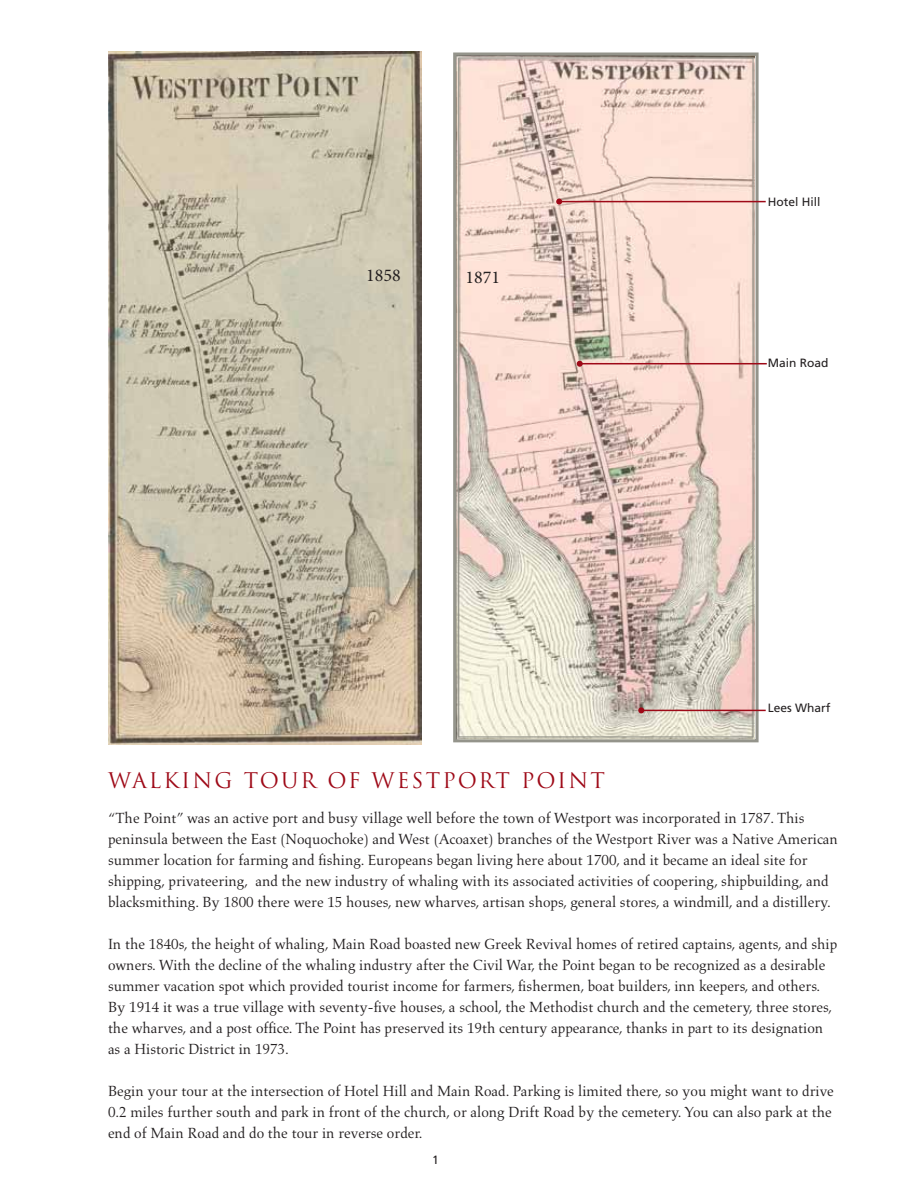
<style>
.page{position:relative;width:918px;height:1188px;background:#fff}
.page>*{position:absolute;margin:0;border:0;box-sizing:border-box;transform-origin:0 0}
.t1{font:21px "Trajan";letter-spacing:.1em;color:#9e0917}
.t2{font:18px "Minion Pro";color:#231f20}
.t3{font:15px/21px "Aldus";color:#231f20}
.t4{font:12px "Frutiger";color:#231f20}
</style>
<div class="page">
<svg style="left:453px;top:52px;width:307px;height:691px;background:#e3cec3"></svg>
<img style="left:109px;top:52px;width:313px;height:692px">
<hr style="left:580px;top:363px;width:187px;height:1px;background:#9e0917">
<svg style="left:577px;top:361px;width:6px;height:6px"></svg>
<hr style="left:641px;top:710px;width:125px;height:1px;background:#9e0917">
<svg style="left:638px;top:707px;width:6px;height:6px"></svg>
<hr style="left:559px;top:201px;width:207px;height:1px;background:#9e0917">
<svg style="left:556px;top:199px;width:6px;height:6px"></svg>
<p class="t2" style="left:366px;top:263px;width:36px">1858</p>
<p class="t2" style="left:465px;top:265px;width:36px">1871</p>
<p class="t4" style="left:768px;top:195px;width:54px">Hotel Hill</p>
<p class="t4" style="left:768px;top:356px;width:62px">Main Road</p>
<p class="t4" style="left:768px;top:701px;width:64px">Lees Wharf</p>
<h1 class="t1" style="left:108px;top:768px;width:499px">WALKING TOUR OF WESTPORT POINT</h1>
<p class="t3" style="left:108px;top:808px;width:731px">“The Point” was an active port and busy village well before the town of Westport was incorporated in 1787. This peninsula between the East (Noquochoke) and West (Acoaxet) branches of the Westport River was a Native American summer location for farming and fishing. Europeans began living here about 1700, and it became an ideal site for shipping, privateering, and the new industry of whaling with its associated activities of coopering, shipbuilding, and blacksmithing. By 1800 there were 15 houses, new wharves, artisan shops, general stores, a windmill, and a distillery.</p>
<p class="t3" style="left:108px;top:934px;width:731px">In the 1840s, the height of whaling, Main Road boasted new Greek Revival homes of retired captains, agents, and ship owners. With the decline of the whaling industry after the Civil War, the Point began to be recognized as a desirable summer vacation spot which provided tourist income for farmers, fishermen, boat builders, inn keepers, and others.<br>By 1914 it was a true village with seventy-five houses, a school, the Methodist church and the cemetery, three stores, the wharves, and a post office. The Point has preserved its 19th century appearance, thanks in part to its designation as a Historic District in 1973.</p>
<p class="t3" style="left:108px;top:1081px;width:727px">Begin your tour at the intersection of Hotel Hill and Main Road. Parking is limited there, so you might want to drive<br>0.2 miles further south and park in front of the church, or along Drift Road by the cemetery. You can also park at the end of Main Road and do the tour in reverse order.</p>
<p class="t4" style="left:432px;top:1153px;width:8px">1</p>
</div>
